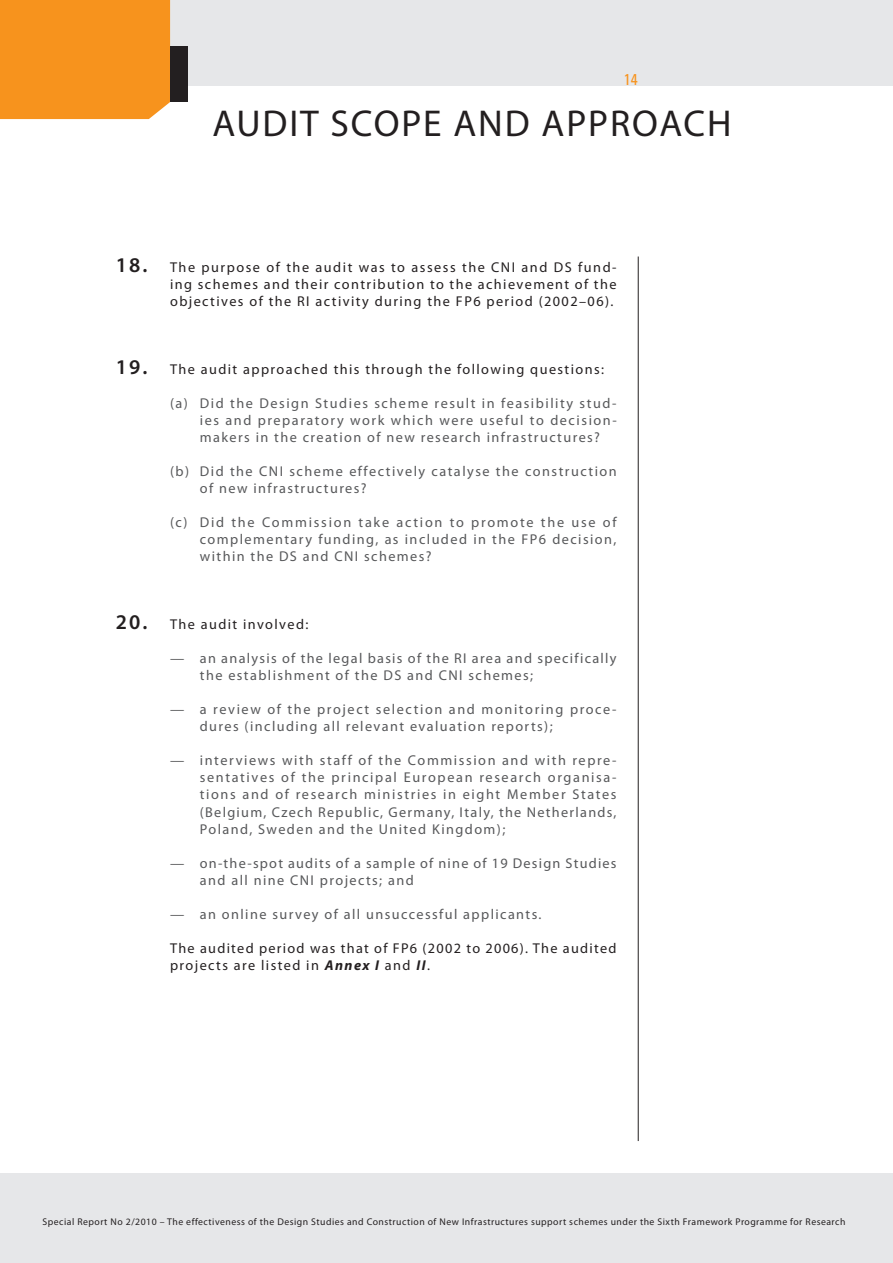
<style>
.page{position:relative;width:893px;height:1263px;background:#fff}
.page>*{position:absolute;margin:0;border:0;box-sizing:border-box;transform-origin:0 0}
.t1{font:37.5px "Myriad Pro";color:#231f20}
.t2{font:condensed 15.75px "Univers LT Std";color:#f7931d}
.t3{font:14.25px/17px "Myriad Pro";letter-spacing:.1em;color:#57585a}
.t4{font:14.25px/17px "Myriad Pro";letter-spacing:.1em;color:#231f20;text-align:justify}
.t5{font:9.75px "Myriad Pro";letter-spacing:.05em;color:#231f20}
.s1{font-weight:600;font-size:21px}
.s2{font-weight:700;font-style:italic}
</style>
<div class="page">
<div style="left:0;top:0;width:893px;height:85px;background:#e6e7e9"></div>
<div style="left:0;top:1174px;width:893px;height:89px;background:#e6e7e9"></div>
<div style="left:0;top:0;width:170px;height:119px;background:#f7931d"></div>
<div style="left:170px;top:47px;width:17px;height:55px;background:#231f20"></div>
<hr style="left:638px;top:256px;width:1px;height:885px;background:#231f20">
<p class="t2" style="left:624px;top:69px;width:15px">14</p>
<h1 class="t1" style="left:213px;top:100px;width:141px">AU DIT SCOPE</h1>
<h1 class="t1" style="left:453px;top:100px;width:113px">AN D APPROACH</h1>
<p class="t4" style="left:116px;top:259px;width:384px"><span class="s1">18.</span> The purpose of the audit was to assess the CNI</p>
<p class="t4" style="left:170px;top:259px;width:448px;text-indent:351px">and DS fund&shy;ing schemes and their contribution to the achievement of the objectives of the RI activity during the FP6 period (2002–06).</p>
<p class="t4" style="left:116px;top:361px;width:490px"><span class="s1">19.</span> The audit approached this through the following questions:</p>
<p class="t3" style="left:200px;top:395px;width:418px;text-align:justify;text-indent:-30px">(a) Did the Design Studies scheme result in feasibility stud&shy;ies and preparatory work which were useful to decision&shy;makers in the creation of new research infrastructures?</p>
<p class="t3" style="left:170px;top:463px;width:98px">(b) Did the CNI</p>
<p class="t3" style="left:200px;top:463px;width:418px;text-indent:90px">scheme effectively catalyse the construction of new infrastructures?</p>
<p class="t3" style="left:200px;top:514px;width:419px;text-align:justify;text-indent:-30px">(c) Did the Commission take action to promote the use of complementary funding, as included in the FP6 decision, within the DS and CNI</p>
<p class="t3" style="left:364px;top:548px;width:69px">schemes?</p>
<p class="t4" style="left:116px;top:616px;width:194px"><span class="s1">20.</span> The audit involved:</p>
<p class="t3" style="left:200px;top:650px;width:418px;text-indent:-30px">— an analysis of the legal basis of the RI area and specifically the establishment of the DS and CNI</p>
<p class="t3" style="left:468px;top:667px;width:66px">schemes;</p>
<p class="t3" style="left:200px;top:701px;width:418px;text-indent:-30px">— a review of the project selection and monitoring proce&shy;dures (including all relevant evaluation reports);</p>
<p class="t3" style="left:200px;top:752px;width:418px;text-align:justify;text-indent:-30px">— interviews with staff of the Commission and with repre&shy;sentatives of the principal European research organisa&shy;tions and of research ministries in eight Member States (Belgium, Czech Republic, Germany, Italy, the Netherlands, Poland, Sweden and the United Kingdom);</p>
<p class="t3" style="left:200px;top:854px;width:418px;text-indent:-30px">— on-the-spot audits of a sample of nine of 19 Design Studies and all nine CNI</p>
<p class="t3" style="left:320px;top:871px;width:95px">projects; and</p>
<p class="t3" style="left:170px;top:905px;width:373px">— an online survey of all unsuccessful applicants.</p>
<p class="t4" style="left:170px;top:939px;width:448px">The audited period was that of FP6 (2002 to 2006). The audited projects are listed in <span class="s2">Annex I</span> and <span class="s2">II</span>.</p>
<p class="t5" style="left:43px;top:1215px;width:804px">Special Report No 2/2010 – The effectiveness of the Design Studies and Construction of New I nfrastructures support schemes under the Sixth Framework Programme for Research</p>
</div>
